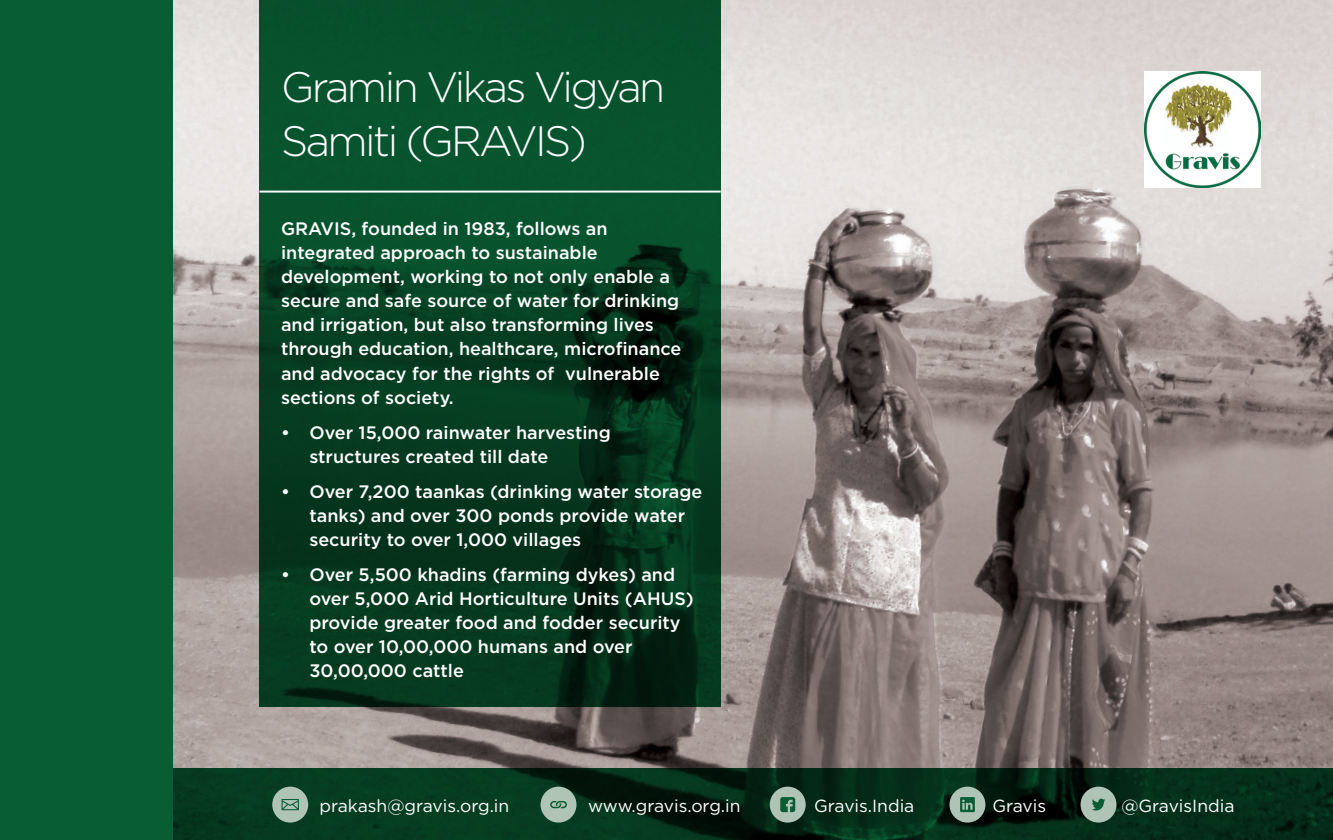
<style>
.page{position:relative;width:1333px;height:840px;background:#fff}
.page>*{position:absolute;margin:0;border:0;box-sizing:border-box;transform-origin:0 0}
.t1{font:300 42.4px/54px "Gotham";letter-spacing:-.06em;color:#fff}
._50_Word_Bullet{font:500 18px/24px "Gotham";color:#fff}
._50_Words{font:500 18px/24px "Gotham";color:#fff}
._00_BC_GOTHAM{font:17.4px "Gotham";color:#fff}
</style>
<div class="page">
<img style="left:173px;top:0;width:1159px;height:768px">
<svg style="left:259px;top:0;width:461px;height:706px;background:#064023"></svg>
<svg style="left:173px;top:768px;width:1159px;height:71px;background:#042e19"></svg>
<hr style="left:259px;top:190px;width:461px;height:2px;background:#fff">
<img style="left:1144px;top:71px;width:116px;height:117px">
<div style="left:272px;top:786px;width:36px;height:36px;background:#b0c4b5;border-radius:50%"></div>
<svg style="left:281px;top:799px;width:18px;height:10px"></svg>
<div style="left:540px;top:786px;width:36px;height:36px;background:#b0c4b5;border-radius:50%"></div>
<svg style="left:550px;top:801px;width:17px;height:6px"></svg>
<div style="left:769px;top:786px;width:36px;height:36px;background:#b0c4b5;border-radius:50%"></div>
<svg style="left:780px;top:797px;width:15px;height:14px"></svg>
<div style="left:949px;top:786px;width:36px;height:36px;background:#b0c4b5;border-radius:50%"></div>
<svg style="left:960px;top:797px;width:14px;height:14px"></svg>
<div style="left:1080px;top:786px;width:36px;height:36px;background:#b0c4b5;border-radius:50%"></div>
<svg style="left:1092px;top:798px;width:13px;height:12px"></svg>
<div style="left:0;top:0;width:173px;height:839px;background:#095d34"></div>
<p class="t1" style="left:281px;top:60px;width:386px">Gramin Vikas Vigyan<br>Samiti (GRAVIS)</p>
<p class="_50_Words" style="left:281px;top:217px;width:402px">GRAVIS, founded in 1983, follows an integrated approach to sustainable development, working to not only enable a secure and safe source of water for drinking and irrigation, but also transforming lives through education, healthcare, microfinance and advocacy for the rights of vulnerable sections of society.</p>
<p class="_50_Word_Bullet" style="left:309px;top:420px;width:303px;text-indent:-28px">• Over 15,000 rainwater harvesting structures created till date</p>
<p class="_50_Word_Bullet" style="left:309px;top:479px;width:394px;text-indent:-28px">• Over 7,200 taankas (drinking water storage tanks) and over 300 ponds provide water security to over 1,000 villages</p>
<p class="_50_Word_Bullet" style="left:309px;top:562px;width:386px;text-indent:-28px">• Over 5,500 khadins (farming dykes) and over 5,000 Arid Horticulture Units (AHUS) provide greater food and fodder security to over 10,00,000 humans and over 30,00,000 cattle</p>
<p class="_00_BC_GOTHAM" style="left:319px;top:794px;width:191px">prakash@gravis.org.in</p>
<p class="_00_BC_GOTHAM" style="left:588px;top:794px;width:154px">www.gravis.org.in</p>
<p class="_00_BC_GOTHAM" style="left:814px;top:794px;width:102px">Gravis.India</p>
<p class="_00_BC_GOTHAM" style="left:992px;top:794px;width:55px">Gravis</p>
<p class="_00_BC_GOTHAM" style="left:1121px;top:794px;width:115px">@GravisIndia</p>
</div>
